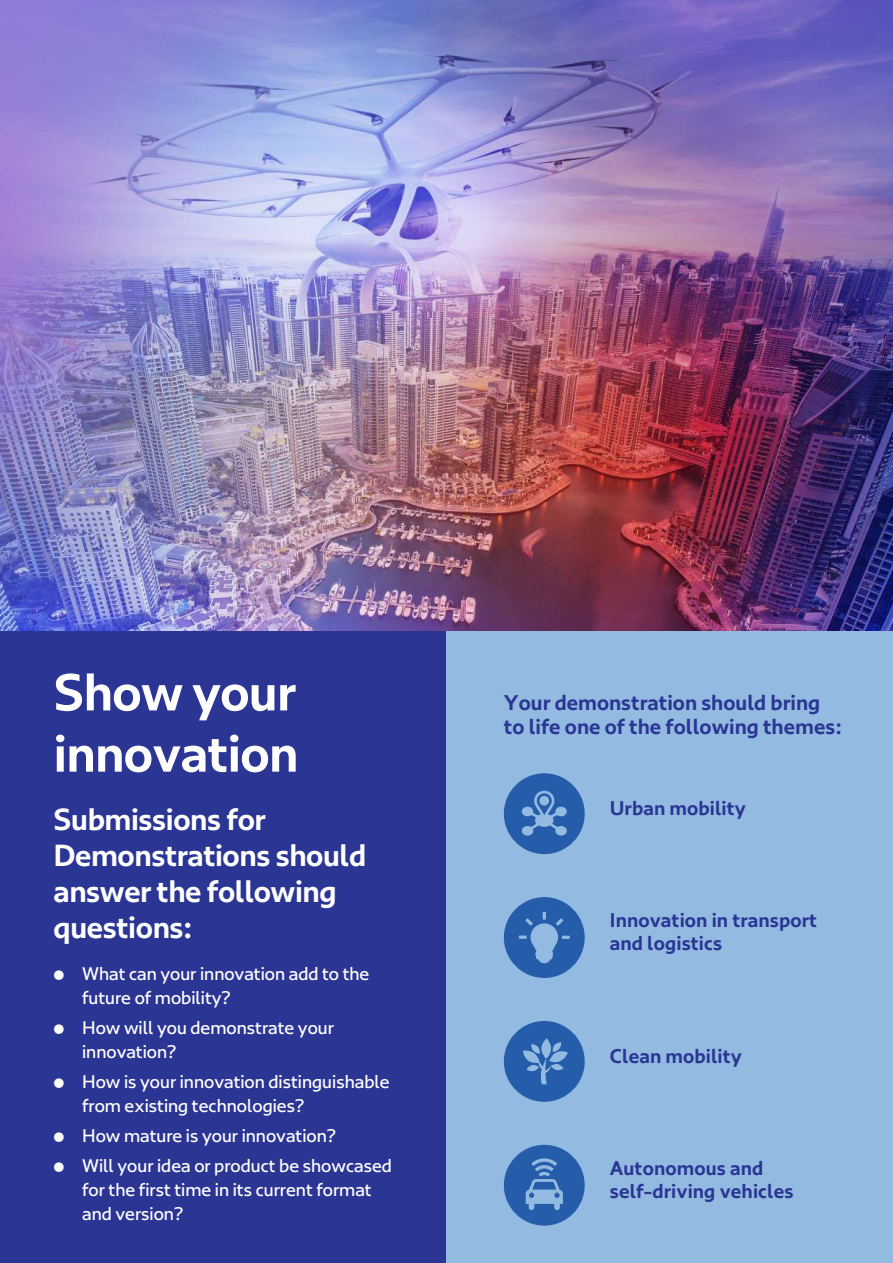
<style>
.page{position:relative;width:893px;height:1263px;background:#fff}
.page>*{position:absolute;margin:0;border:0;box-sizing:border-box;transform-origin:0 0}
.t1{font:700 51px/61.2px "RTA";letter-spacing:-.015em;color:#fff}
.t2{font:700 30px/36px "RTA";letter-spacing:-.015em;color:#fff}
.t3{font:700 21px/24px "RTA";color:#2a3594}
.t4{font:700 19.5px/22.5px "RTA";letter-spacing:.005em;color:#2a3594}
.t5{font:18px/24px "RTA";color:#fff}
</style>
<div class="page">
<img style="left:0;top:0;width:893px;height:631px">
<div style="left:0;top:631px;width:446px;height:632px;background:#2a3594"></div>
<div style="left:446px;top:631px;width:447px;height:632px;background:#93bbe1"></div>
<div style="left:504px;top:773px;width:81px;height:81px;background:#255dab;border-radius:50%"></div>
<svg style="left:522px;top:791px;width:45px;height:45px"></svg>
<div style="left:539px;top:796px;width:10px;height:10px;background:#93bbe1;border-radius:50%"></div>
<div style="left:504px;top:897px;width:81px;height:81px;background:#255dab;border-radius:50%"></div>
<svg style="left:519px;top:912px;width:51px;height:51px"></svg>
<div style="left:504px;top:1021px;width:81px;height:81px;background:#255dab;border-radius:50%"></div>
<svg style="left:523px;top:1038px;width:45px;height:46px"></svg>
<div style="left:504px;top:1145px;width:81px;height:80px;background:#255dab;border-radius:50%"></div>
<svg style="left:526px;top:1179px;width:37px;height:31px"></svg>
<svg style="left:531px;top:1158px;width:26px;height:13px"></svg>
<svg style="left:538px;top:1171px;width:12px;height:5px"></svg>
<h1 class="t1" style="left:54px;top:662px;width:246px">Show your innovation</h1>
<h2 class="t2" style="left:54px;top:802px;width:314px">Submissions for<br>Demonstrations should answer the following questions:</h2>
<p class="t5" style="left:82px;top:962px;width:289px;text-indent:-29px">● What can your innovation add to the future of mobility?</p>
<p class="t5" style="left:82px;top:1016px;width:253px;text-indent:-29px">● How will you demonstrate your innovation?</p>
<p class="t5" style="left:82px;top:1070px;width:309px;text-indent:-29px">● How is your innovation distinguishable from existing technologies?</p>
<p class="t5" style="left:54px;top:1124px;width:284px">● How mature is your innovation?</p>
<p class="t5" style="left:82px;top:1154px;width:311px;text-indent:-29px">● Will your idea or product be showcased for the first time in its current format and version?</p>
<p class="t3" style="left:504px;top:691px;width:340px">Your demonstration should bring to life one of the following themes:</p>
<p class="t4" style="left:610px;top:797px;width:138px">Urban mobility</p>
<p class="t4" style="left:610px;top:909px;width:209px">Innovation in transport and logistics</p>
<p class="t4" style="left:610px;top:1044px;width:134px">Clean mobility</p>
<p class="t4" style="left:610px;top:1157px;width:185px">Autonomous and self-driving vehicles</p>
</div>
